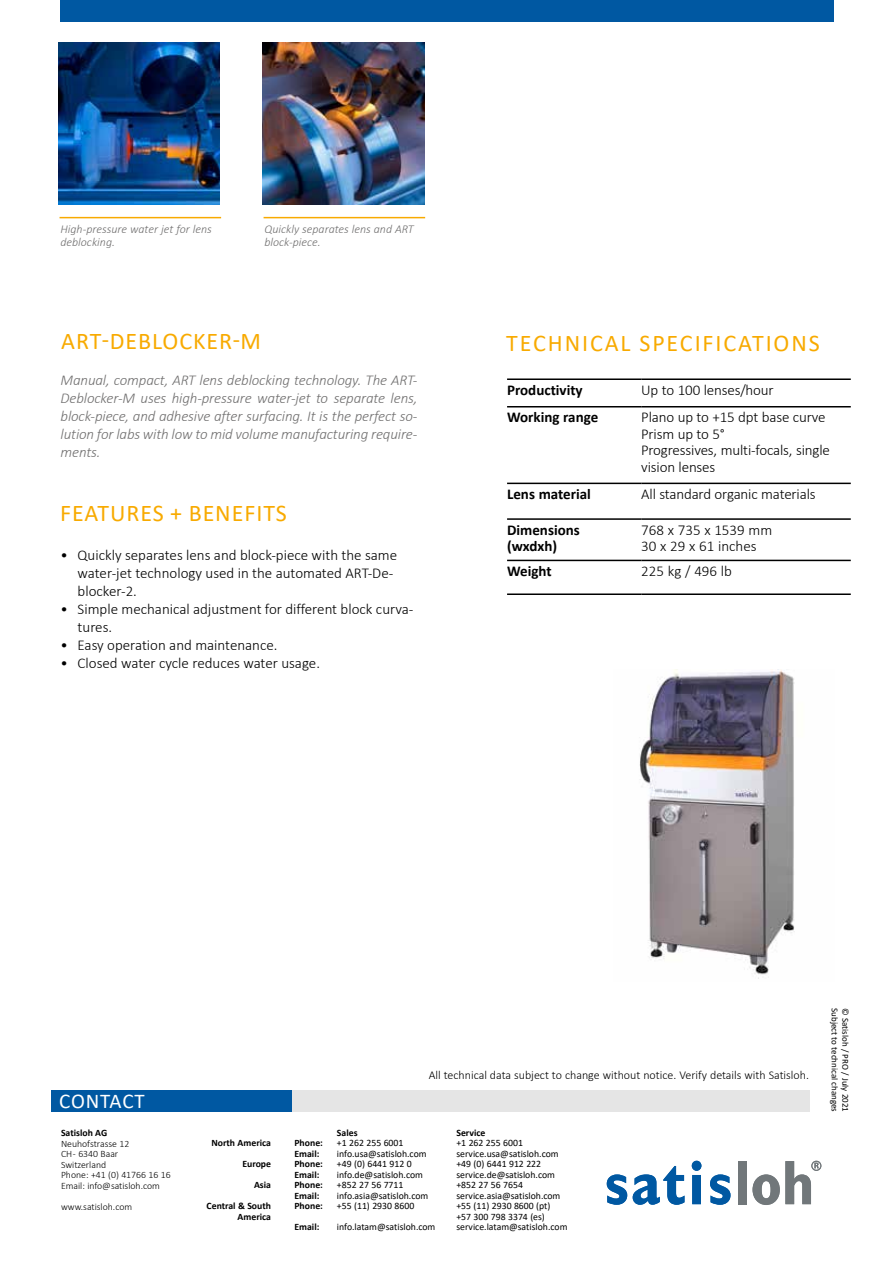
<style>
.page{position:relative;width:893px;height:1263px;background:#fff}
.page>*{position:absolute;margin:0;border:0;box-sizing:border-box;transform-origin:0 0}
.t1{font:24px "Calibri";letter-spacing:.04em;color:#f8aa00}
.t2{font:24px "Calibri";letter-spacing:.08em;color:#f8aa00}
.t3{font:21px "Calibri";letter-spacing:.035em;color:#fff}
.t4{font:300 15px/16.5px "Calibri";color:#000}
.t5{font:italic 300 15px/18px "Calibri";letter-spacing:-.01em;color:#706f6f;text-align:justify}
.t6{font:700 15px/16.5px "Calibri";color:#000}
.t7{font:italic 300 12px/13.5px "Calibri";color:#706f6f}
.t8{font:300 12px "Calibri";color:#000}
.t9{font:9.75px/10.5px "Calibri";color:#000}
.t10{font:700 9.75px/21px "Calibri";color:#000;text-align:right}
.t11{font:300 9.75px/10.5px "Calibri";color:#000}
.t12{font:9px "Calibri";color:#000}
</style>
<div class="page">
<img style="left:262px;top:43px;width:162px;height:161px">
<hr style="left:507px;top:378px;width:134px;height:2px;background:#000">
<hr style="left:641px;top:378px;width:210px;height:2px;background:#000">
<hr style="left:507px;top:406px;width:134px;height:1px;background:#000">
<hr style="left:641px;top:406px;width:210px;height:1px;background:#000">
<hr style="left:507px;top:483px;width:134px;height:1px;background:#000">
<hr style="left:641px;top:483px;width:210px;height:1px;background:#000">
<hr style="left:507px;top:518px;width:134px;height:2px;background:#000">
<hr style="left:641px;top:518px;width:210px;height:2px;background:#000">
<hr style="left:507px;top:560px;width:134px;height:1px;background:#000">
<hr style="left:641px;top:560px;width:210px;height:1px;background:#000">
<hr style="left:507px;top:593px;width:134px;height:2px;background:#000">
<hr style="left:641px;top:593px;width:210px;height:2px;background:#000">
<div style="left:140px;top:1090px;width:670px;height:21px;background:#e5e5e5"></div>
<div style="left:811px;top:1161px;width:10px;height:10px;border:1px solid #71777a;border-radius:50%"></div>
<div style="left:51px;top:1090px;width:241px;height:21px;background:#0058a2"></div>
<img style="left:639px;top:670px;width:156px;height:309px">
<img style="left:58px;top:43px;width:162px;height:161px">
<div style="left:60px;top:0;width:773px;height:21px;background:#0058a2"></div>
<hr style="left:60px;top:217px;width:161px;height:1px;background:#f8aa00">
<svg style="left:607px;top:1174px;width:20px;height:31px"></svg>
<svg style="left:633px;top:1166px;width:51px;height:39px"></svg>
<svg style="left:692px;top:1161px;width:9px;height:43px"></svg>
<svg style="left:710px;top:1174px;width:20px;height:31px"></svg>
<div style="left:738px;top:1161px;width:9px;height:43px;background:#71777a"></div>
<svg style="left:752px;top:1161px;width:67px;height:44px"></svg>
<div style="left:811px;top:1161px;width:10px;height:9px;border:1px solid #71777a;border-radius:50%"></div>
<hr style="left:264px;top:217px;width:161px;height:1px;background:#f8aa00">
<p class="t7" style="left:60px;top:222px;width:153px">High-pressure water jet for lens deblocking.</p>
<p class="t7" style="left:264px;top:222px;width:151px">Quickly separates lens and ART block-piece.</p>
<h1 class="t1" style="left:61px;top:324px;width:201px">ART-DEBLOCKER-M</h1>
<p class="t5" style="left:61px;top:371px;width:358px">Manual, compact, ART lens deblocking technology. The ART-Deblocker-M uses high-pressure water-jet to separate lens, block-piece, and adhesive after surfacing. It is the perfect so&shy;lution for labs with low to mid volume manufacturing require&shy;ments.</p>
<h1 class="t1" style="left:60px;top:496px;width:228px">FEATURES + BENEFITS</h1>
<p class="t4" style="left:78px;top:546px;width:321px;line-height:18px;text-indent:-17px">• Quickly separates lens and block-piece with the same water-jet technology used in the automated ART-De&shy;blocker-2.</p>
<p class="t4" style="left:78px;top:600px;width:337px;line-height:18px;text-indent:-17px">• Simple mechanical adjustment for different block curva&shy;tures.</p>
<p class="t4" style="left:61px;top:637px;width:218px">• Easy operation and maintenance.</p>
<p class="t4" style="left:61px;top:655px;width:261px">• Closed water cycle reduces water usage.</p>
<h1 class="t2" style="left:506px;top:326px;width:315px">TECHNICAL SPECIFICATIONS</h1>
<p class="t6" style="left:507px;top:381px;width:77px">Productivity</p>
<p class="t4" style="left:641px;top:381px;width:134px">Up to 100 lenses/hour</p>
<p class="t6" style="left:507px;top:409px;width:93px">Working range</p>
<p class="t4" style="left:641px;top:409px;width:190px">Plano up to +15 dpt base curve<br>Prism up to 5°<br>Progressives, multi-focals, single vision lenses</p>
<p class="t6" style="left:507px;top:485px;width:85px">Lens material</p>
<p class="t4" style="left:641px;top:485px;width:176px">All standard organic materials</p>
<p class="t6" style="left:507px;top:521px;width:74px">Dimensions (wxdxh)</p>
<p class="t4" style="left:641px;top:521px;width:132px">768 x 735 x 1539 mm<br>30 x 29 x 61 inches</p>
<p class="t6" style="left:507px;top:562px;width:46px">Weight</p>
<p class="t4" style="left:641px;top:562px;width:92px">225 kg / 496 lb</p>
<h2 class="t3" style="left:59px;top:1086px;width:87px">CONTACT</h2>
<p class="t8" style="left:429px;top:1068px;width:382px">All technical data subject to change without notice. Verify details with Satisloh.</p>
<p class="t12" style="left:841px;top:1008px;width:105px;rotate:90deg">Subject to technical changes</p>
<p class="t12" style="left:852px;top:1008px;width:105px;rotate:90deg">© Satisloh / PRO / July 2021</p>
<p class="t10" style="left:61px;top:1122px;width:48px">Satisloh AG</p>
<p class="t11" style="left:61px;top:1138px;width:111px">Neuhofstrasse 12<br>CH - 6340 Baar<br>Switzerland<br>Phone: +41 (0) 41766 16 16<br>Email: info@satisloh.com</p>
<p class="t11" style="left:61px;top:1201px;width:73px">www.satisloh.com</p>
<p class="t10" style="left:207px;top:1132px;width:66px">North America<br>Europe<br>Asia<br>Central &amp; South</p>
<p class="t10" style="left:238px;top:1206px;width:35px">America</p>
<p class="t10" style="left:337px;top:1122px;width:22px">Sales</p>
<p class="t10" style="left:456px;top:1122px;width:31px">Service</p>
<p class="t10" style="left:294px;top:1132px;width:30px">Phone:</p>
<p class="t9" style="left:337px;top:1137px;width:68px">+1 262 255 6001</p>
<p class="t9" style="left:456px;top:1137px;width:68px">+1 262 255 6001</p>
<p class="t10" style="left:294px;top:1143px;width:26px">Email:</p>
<p class="t9" style="left:337px;top:1148px;width:91px">info.usa@satisloh.com</p>
<p class="t9" style="left:456px;top:1148px;width:104px">service.usa@satisloh.com</p>
<p class="t10" style="left:294px;top:1153px;width:30px">Phone:</p>
<p class="t9" style="left:337px;top:1158px;width:76px">+49 (0) 6441 912 0</p>
<p class="t9" style="left:456px;top:1158px;width:86px">+49 (0) 6441 912 222</p>
<p class="t10" style="left:294px;top:1164px;width:26px">Email:</p>
<p class="t9" style="left:337px;top:1169px;width:88px">info.de@satisloh.com</p>
<p class="t9" style="left:456px;top:1169px;width:100px">service.de@satisloh.com</p>
<p class="t10" style="left:294px;top:1174px;width:30px">Phone:</p>
<p class="t9" style="left:337px;top:1179px;width:68px">+852 27 56 7711</p>
<p class="t9" style="left:456px;top:1179px;width:68px">+852 27 56 7654</p>
<p class="t10" style="left:294px;top:1185px;width:26px">Email:</p>
<p class="t9" style="left:337px;top:1190px;width:93px">info.asia@satisloh.com</p>
<p class="t9" style="left:456px;top:1190px;width:105px">service.asia@satisloh.com</p>
<p class="t10" style="left:294px;top:1195px;width:30px">Phone:</p>
<p class="t9" style="left:337px;top:1200px;width:79px">+55 (11) 2930 8600</p>
<p class="t9" style="left:456px;top:1200px;width:96px">+55 (11) 2930 8600 (pt) +57 300 798 3374 (es)</p>
<p class="t10" style="left:294px;top:1216px;width:26px">Email:</p>
<p class="t9" style="left:337px;top:1221px;width:100px">info.latam@satisloh.com</p>
<p class="t9" style="left:456px;top:1221px;width:113px">service.latam@satisloh.com</p>
</div>
